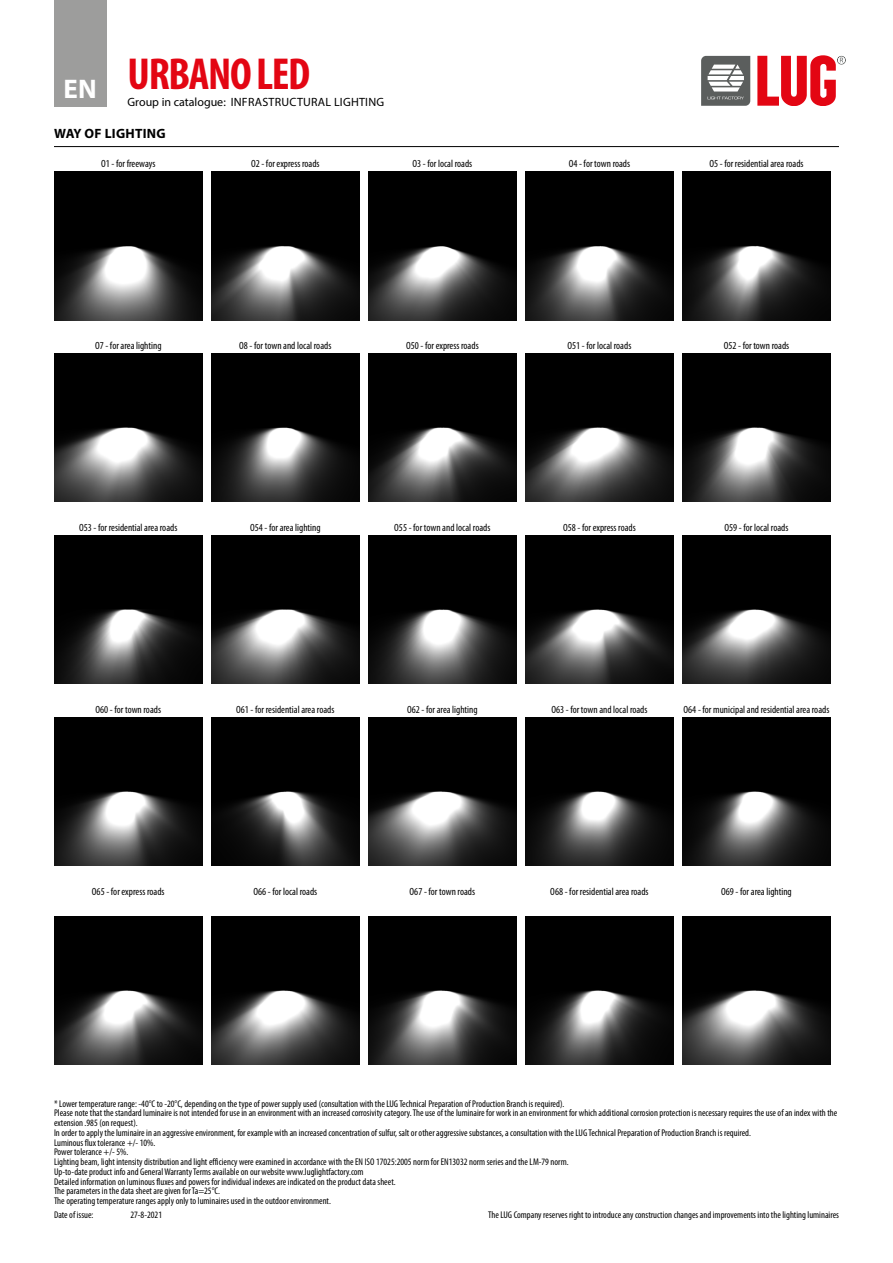
<style>
.page{position:relative;width:893px;height:1263px;background:#fff}
.page>*{position:absolute;margin:0;border:0;box-sizing:border-box;transform-origin:0 0}
.t1{font:700 condensed 45px "Myriad Pro";letter-spacing:-.03em;color:#e30613}
.t2{font:700 27px "Myriad Pro";color:#fff}
.Naglowek_sekcji{font:700 13.5px "Myriad Pro";letter-spacing:.02em;color:#000}
.t3{font:12px "Myriad Pro";letter-spacing:.02em;color:#000}
.Podpis_pod_zdjeciem{font:condensed 10.5px "Myriad Pro";color:#000}
.t4{font:condensed 9.75px/9.8px "Myriad Pro";color:#000}
</style>
<div class="page">
<div style="left:54px;top:0;width:52px;height:106px;background:#9d9d9c"></div>
<svg style="left:757px;top:55px;width:89px;height:51px"></svg>
<svg style="left:701px;top:56px;width:49px;height:50px"></svg>
<hr style="left:54px;top:146px;width:785px;height:1px;background:#000">
<img style="left:54px;top:172px;width:149px;height:148px">
<img style="left:211px;top:172px;width:149px;height:148px">
<img style="left:368px;top:172px;width:149px;height:148px">
<img style="left:525px;top:172px;width:149px;height:148px">
<img style="left:682px;top:172px;width:149px;height:148px">
<img style="left:54px;top:353px;width:149px;height:149px">
<img style="left:211px;top:353px;width:149px;height:149px">
<img style="left:368px;top:353px;width:149px;height:149px">
<img style="left:525px;top:353px;width:149px;height:149px">
<img style="left:682px;top:353px;width:149px;height:149px">
<img style="left:54px;top:535px;width:149px;height:149px">
<img style="left:211px;top:535px;width:149px;height:149px">
<img style="left:368px;top:535px;width:149px;height:149px">
<img style="left:525px;top:535px;width:149px;height:149px">
<img style="left:682px;top:535px;width:149px;height:149px">
<img style="left:54px;top:717px;width:149px;height:149px">
<img style="left:211px;top:717px;width:149px;height:149px">
<img style="left:368px;top:717px;width:149px;height:149px">
<img style="left:525px;top:717px;width:149px;height:149px">
<img style="left:682px;top:717px;width:149px;height:149px">
<img style="left:54px;top:916px;width:149px;height:148px">
<img style="left:211px;top:916px;width:149px;height:148px">
<img style="left:368px;top:916px;width:149px;height:148px">
<img style="left:525px;top:916px;width:149px;height:148px">
<img style="left:682px;top:916px;width:149px;height:148px">
<h1 class="t1" style="left:128px;top:46px;width:184px">URBANO LED</h1>
<h2 class="t2" style="left:64px;top:71px;width:35px">EN</h2>
<p class="t3" style="left:128px;top:95px;width:258px">Group in catalogue: INFRASTRUCTURAL LIGHTING</p>
<p class="Naglowek_sekcji" style="left:54px;top:124px;width:113px">WAY OF LIGHTING</p>
<p class="Podpis_pod_zdjeciem" style="left:101px;top:157px;width:56px">O1 - for freeways</p>
<p class="Podpis_pod_zdjeciem" style="left:251px;top:157px;width:70px">O2 - for express roads</p>
<p class="Podpis_pod_zdjeciem" style="left:412px;top:157px;width:61px">O3 - for local roads</p>
<p class="Podpis_pod_zdjeciem" style="left:569px;top:157px;width:63px">O4 - for town roads</p>
<p class="Podpis_pod_zdjeciem" style="left:709px;top:157px;width:96px">O5 - for residential area roads</p>
<p class="Podpis_pod_zdjeciem" style="left:95px;top:339px;width:68px">O7 - for area lighting</p>
<p class="Podpis_pod_zdjeciem" style="left:239px;top:339px;width:94px">O8 - for town and local roads</p>
<p class="Podpis_pod_zdjeciem" style="left:406px;top:339px;width:74px">O50 - for express roads</p>
<p class="Podpis_pod_zdjeciem" style="left:567px;top:339px;width:65px">O51 - for local roads</p>
<p class="Podpis_pod_zdjeciem" style="left:724px;top:339px;width:67px">O52 - for town roads</p>
<p class="Podpis_pod_zdjeciem" style="left:79px;top:521px;width:100px">O53 - for residential area roads</p>
<p class="Podpis_pod_zdjeciem" style="left:250px;top:521px;width:72px">O54 - for area lighting</p>
<p class="Podpis_pod_zdjeciem" style="left:394px;top:521px;width:98px">O55 - for town and local roads</p>
<p class="Podpis_pod_zdjeciem" style="left:563px;top:521px;width:74px">O58 - for express roads</p>
<p class="Podpis_pod_zdjeciem" style="left:724px;top:521px;width:65px">O59 - for local roads</p>
<p class="Podpis_pod_zdjeciem" style="left:95px;top:703px;width:67px">O60 - for town roads</p>
<p class="Podpis_pod_zdjeciem" style="left:236px;top:703px;width:100px">O61 - for residential area roads</p>
<p class="Podpis_pod_zdjeciem" style="left:407px;top:703px;width:72px">O62 - for area lighting</p>
<p class="Podpis_pod_zdjeciem" style="left:551px;top:703px;width:98px">O63 - for town and local roads</p>
<p class="Podpis_pod_zdjeciem" style="left:684px;top:703px;width:147px">O64 - for municipal and residential area roads</p>
<p class="Podpis_pod_zdjeciem" style="left:92px;top:885px;width:74px">O65 - for express roads</p>
<p class="Podpis_pod_zdjeciem" style="left:253px;top:885px;width:65px">O66 - for local roads</p>
<p class="Podpis_pod_zdjeciem" style="left:410px;top:885px;width:67px">O67 - for town roads</p>
<p class="Podpis_pod_zdjeciem" style="left:550px;top:885px;width:100px">O68 - for residential area roads</p>
<p class="Podpis_pod_zdjeciem" style="left:721px;top:885px;width:72px">O69 - for area lighting</p>
<p class="t4" style="left:54px;top:1098px;width:785px">* Lower temperature range: -40°C to -20°C, depending on the type of power supply used (consultation with the LUG Technical Preparation of Production Branch is required).<br>Please note that the standard luminaire is not intended for use in an environment with an increased corrosivity category. The use of the luminaire for work in an environment for which additional corrosion protection is necessary requires the use of an index with the extension .985 (on request).<br>In order to apply the luminaire in an aggressive environment, for example with an increased concentration of sulfur, salt or other aggressive substances, a consultation with the LUG Technical Preparation of Production Branch is required.<br>Luminous flux tolerance +/- 10%.<br>Power tolerance +/- 5%.<br>Lighting beam, light intensity distribution and light efficiency were examined in accordance with the EN ISO 17025:2005 norm for EN13032 norm series and the LM-79 norm.<br>Up-to-date product info and General Warranty Terms available on our website www.luglightfactory.com<br>Detailed information on luminous fluxes and powers for individual indexes are indicated on the product data sheet.<br>The parameters in the data sheet are given for Ta=25°C.<br>The operating temperature ranges apply only to luminaires used in the outdoor environment.</p>
<p class="t4" style="left:130px;top:1210px;width:33px">27-8-2021</p>
<p class="t4" style="left:54px;top:1210px;width:41px">Date of issue:</p>
<p class="t4" style="left:488px;top:1210px;width:352px">The LUG Company reserves right to introduce any construction changes and improvements into the lighting luminaires</p>
</div>
